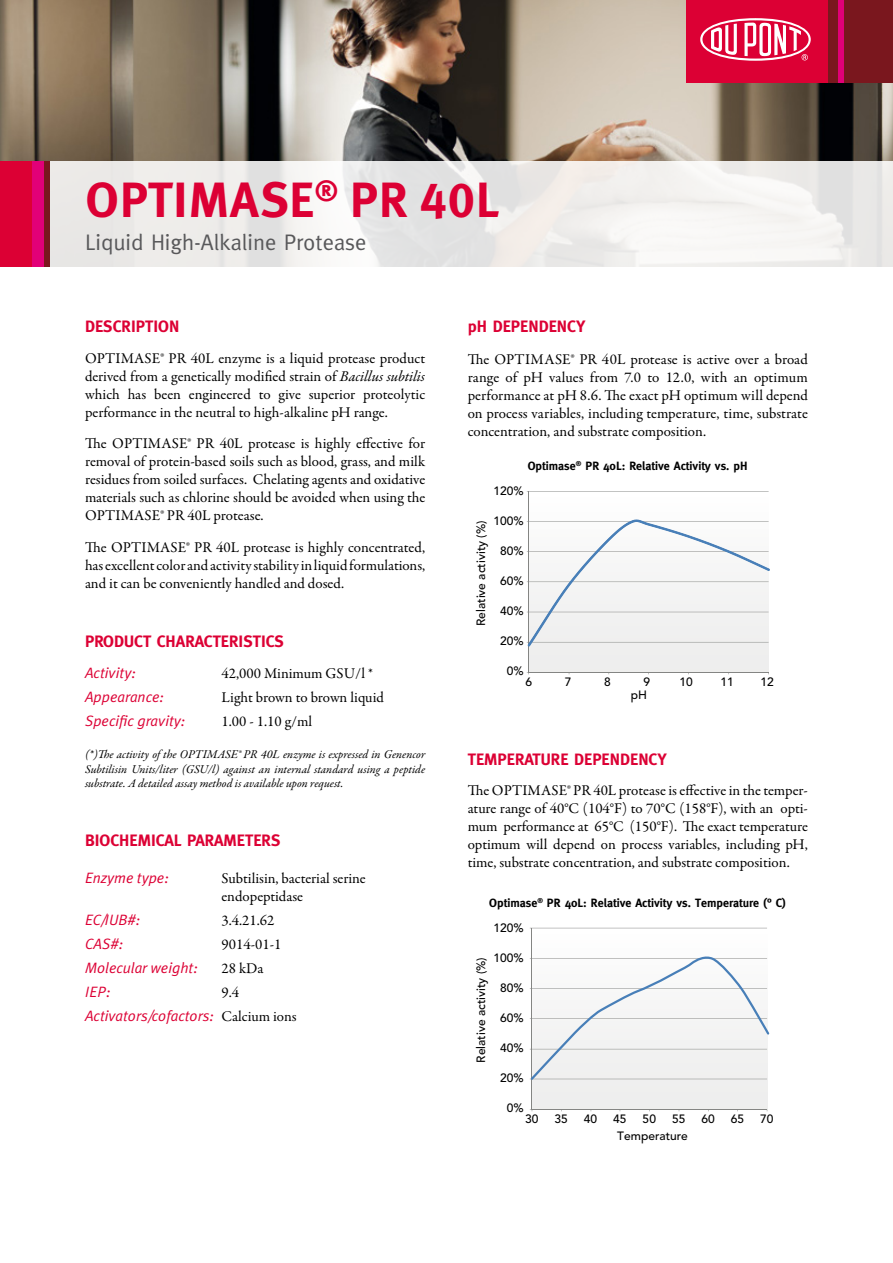
<style>
.page{position:relative;width:893px;height:1263px;background:#fff}
.page>*{position:absolute;margin:0;border:0;box-sizing:border-box;transform-origin:0 0}
.t1{font:700 49.5px "Meta Pro";letter-spacing:.01em;color:#dc0034}
.t2{font:22.5px "Meta";color:#58585a}
.t3{font:700 16.5px "Meta";color:#dc0034}
.t4{font:15px/18px "Garamond Premr Pro";color:#000;text-align:justify}
.t5{font:italic 15px "Meta Plus Normal";color:#dc0034}
.t6{font:italic 12px/14.4px "Garamond Premr Pro";letter-spacing:-.005em;color:#000;text-align:justify}
.t7{font:500 12px "Avenir LT Std";color:#000}
.t8{font:700 12px "Meta";color:#000}
.s1{font-style:italic}
.s2{font-family:"Garamond Premr Pro";font-style:normal;color:#000}
</style>
<div class="page">
<img style="left:0;top:0;width:893px;height:162px">
<div style="left:686px;top:0;width:142px;height:83px;background:#dc0034"></div>
<div style="left:828px;top:0;width:65px;height:83px;background:#7a171e"></div>
<div style="left:838px;top:0;width:5px;height:83px;background:#e20078"></div>
<svg style="left:700px;top:18px;width:111px;height:43px"></svg>
<div style="left:30px;top:162px;width:15px;height:105px;background:#e20078"></div>
<div style="left:44px;top:162px;width:6px;height:105px;background:#7a171e"></div>
<div style="left:0;top:162px;width:31px;height:105px;background:#dc0034"></div>
<svg style="left:50px;top:162px;width:843px;height:105px;fill:#eeece9"></svg>
<div style="left:529px;top:491px;width:240px;height:181px;background:linear-gradient(to right,#f6f6f6,#f6f6f6)"></div>
<hr style="left:529px;top:491px;width:240px;height:1px;background:#848583">
<hr style="left:528px;top:491px;width:1px;height:181px;background:#848583">
<hr style="left:529px;top:672px;width:240px;height:1px;background:#848583">
<svg style="left:527px;top:520px;width:243px;height:126px"></svg>
<div style="left:532px;top:928px;width:236px;height:181px;background:linear-gradient(to right,#f6f6f6,#f6f6f6)"></div>
<hr style="left:532px;top:928px;width:235px;height:1px;background:#848583">
<hr style="left:532px;top:928px;width:1px;height:181px;background:#848583">
<hr style="left:532px;top:1109px;width:235px;height:1px;background:#848583">
<svg style="left:530px;top:955px;width:240px;height:126px"></svg>
<h1 class="t1" style="left:85px;top:168px;width:415px">OPTIMASE<sup>®</sup> PR 40L</h1>
<h2 class="t2" style="left:85px;top:229px;width:283px">Liquid High-Alkaline Protease</h2>
<p class="t3" style="left:85px;top:316px;width:96px">DESCRIPTION</p>
<p class="t4" style="left:85px;top:349px;width:342px">OPTIMASE® PR 40L enzyme is a liquid protease product derived from a genetically modified strain of <span class="s1">Bacillus subtilis </span>which has been engineered to give superior proteolytic performance in the neutral to high-alkaline pH range.</p>
<p class="t4" style="left:85px;top:435px;width:342px">The OPTIMASE® PR 40L protease is highly effective for removal of protein-based soils such as blood, grass, and milk residues from soiled surfaces. Chelating agents and oxidative materials such as chlorine should be avoided when using the OPTIMASE® PR 40L protease.</p>
<p class="t4" style="left:85px;top:539px;width:342px">The OPTIMASE® PR 40L protease is highly concentrated, has excellent color and activity stability in liquid formulations, and it can be conveniently handled and dosed.</p>
<p class="t3" style="left:85px;top:632px;width:200px">PRODUCT CHARACTERISTICS</p>
<p class="t5" style="left:85px;top:664px;width:52px">Activity:</p>
<p class="t4" style="left:222px;top:664px;width:153px">42,000 Minimum GSU/l *</p>
<p class="t5" style="left:85px;top:688px;width:81px">Appearance:</p>
<p class="t4" style="left:222px;top:688px;width:164px">Light brown to brown liquid</p>
<p class="t5" style="left:85px;top:712px;width:102px">Specific gravity:</p>
<p class="t4" style="left:222px;top:712px;width:92px">1.00 - 1.10 g/ml</p>
<p class="t6" style="left:85px;top:748px;width:342px">(*)The activity of the OPTIMASE® PR 40L enzyme is expressed in Genencor Subtilisin Units/liter (GSU/l) against an internal standard using a peptide substrate. A detailed assay method is available upon request.</p>
<p class="t3" style="left:85px;top:831px;width:197px">BIOCHEMICAL PARAMETERS</p>
<p class="t5" style="left:85px;top:869px;width:85px">Enzyme type:</p>
<p class="t4" style="left:222px;top:869px;width:146px">Subtilisin, bacterial serine endopeptidase</p>
<p class="t5" style="left:85px;top:911px;width:57px">EC/IUB#:</p>
<p class="t4" style="left:222px;top:911px;width:54px">3.4.21.62</p>
<p class="t5" style="left:85px;top:935px;width:40px">CAS#:</p>
<p class="t4" style="left:222px;top:935px;width:61px">9014-01-1</p>
<p class="t5" style="left:85px;top:959px;width:114px">Molecular weight:</p>
<p class="t4" style="left:222px;top:959px;width:43px">28 kDa</p>
<p class="t5" style="left:85px;top:983px;width:27px">IEP:</p>
<p class="t4" style="left:222px;top:983px;width:19px">9.4</p>
<p class="t5" style="left:85px;top:1007px;width:213px">Activators/cofactors: <span class="s2">Calcium ions</span></p>
<p class="t3" style="left:468px;top:316px;width:119px">pH DEPENDENCY</p>
<p class="t4" style="left:468px;top:350px;width:342px">The OPTIMASE® PR 40L protease is active over a broad range of pH values from 7.0 to 12.0, with an optimum performance at pH 8.6. The exact pH optimum will depend on process variables, including temperature, time, substrate concentration, and substrate composition.</p>
<p class="t8" style="left:528px;top:459px;width:221px">Optimase<sup>®</sup> PR 40L: Relative Activity vs. pH</p>
<p class="t7" style="left:494px;top:484px;width:32px">120%</p>
<p class="t7" style="left:494px;top:514px;width:32px">100%</p>
<p class="t7" style="left:500px;top:544px;width:25px">80%</p>
<p class="t7" style="left:500px;top:574px;width:25px">60%</p>
<p class="t7" style="left:500px;top:604px;width:25px">40%</p>
<p class="t7" style="left:500px;top:634px;width:25px">20%</p>
<p class="t7" style="left:507px;top:664px;width:18px">0%</p>
<p class="t7" style="left:474px;top:626px;width:107px;rotate:-90deg">Relative activity (%)</p>
<p class="t7" style="left:525px;top:675px;width:8px">6</p>
<p class="t7" style="left:565px;top:675px;width:8px">7</p>
<p class="t7" style="left:604px;top:675px;width:8px">8</p>
<p class="t7" style="left:643px;top:675px;width:8px">9</p>
<p class="t7" style="left:679px;top:675px;width:15px">10</p>
<p class="t7" style="left:720px;top:675px;width:15px">11</p>
<p class="t7" style="left:760px;top:675px;width:15px">12</p>
<p class="t7" style="left:631px;top:687px;width:18px">pH</p>
<p class="t3" style="left:468px;top:749px;width:200px">TEMPERATURE DEPENDENCY</p>
<p class="t4" style="left:468px;top:782px;width:342px">The OPTIMASE® PR 40L protease is effective in the temper&shy;ature range of 40°C (104°F) to 70°C (158°F), with an opti&shy;mum performance at 65°C (150°F). The exact temperature optimum will depend on process variables, including pH, time, substrate concentration, and substrate composition.</p>
<p class="t8" style="left:489px;top:895px;width:298px">Optimase<sup>®</sup> PR 40L: Relative Activity vs. Temperature (° C)</p>
<p class="t7" style="left:494px;top:921px;width:32px">120%</p>
<p class="t7" style="left:494px;top:951px;width:32px">100%</p>
<p class="t7" style="left:500px;top:981px;width:25px">80%</p>
<p class="t7" style="left:500px;top:1011px;width:25px">60%</p>
<p class="t7" style="left:500px;top:1041px;width:25px">40%</p>
<p class="t7" style="left:500px;top:1071px;width:25px">20%</p>
<p class="t7" style="left:507px;top:1101px;width:18px">0%</p>
<p class="t7" style="left:474px;top:1063px;width:107px;rotate:-90deg">Relative activity (%)</p>
<p class="t7" style="left:525px;top:1112px;width:15px">30</p>
<p class="t7" style="left:554px;top:1112px;width:15px">35</p>
<p class="t7" style="left:584px;top:1112px;width:15px">40</p>
<p class="t7" style="left:613px;top:1112px;width:15px">45</p>
<p class="t7" style="left:643px;top:1112px;width:15px">50</p>
<p class="t7" style="left:672px;top:1112px;width:15px">55</p>
<p class="t7" style="left:701px;top:1112px;width:15px">60</p>
<p class="t7" style="left:731px;top:1112px;width:15px">65</p>
<p class="t7" style="left:760px;top:1112px;width:15px">70</p>
<p class="t7" style="left:617px;top:1129px;width:72px">Temperature</p>
</div>
